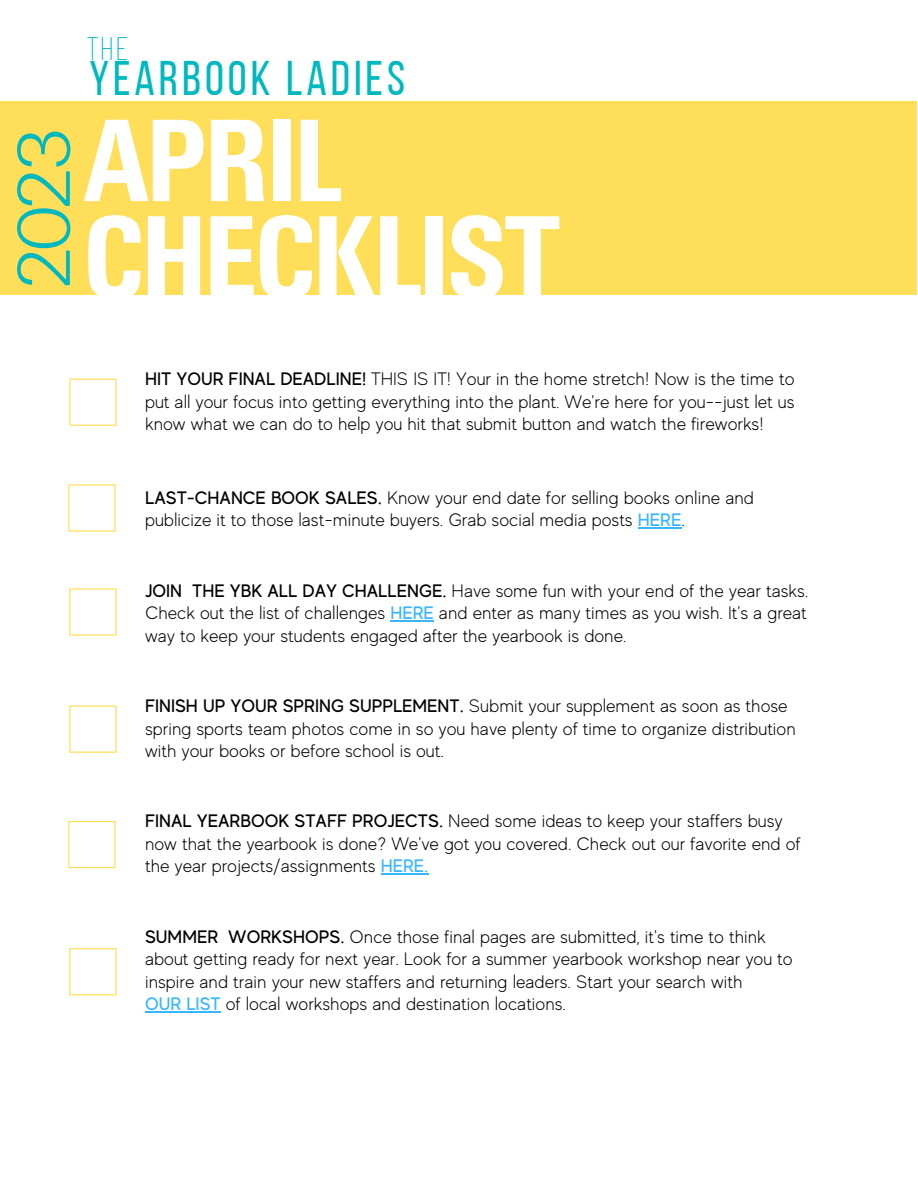
<style>
.page{position:relative;width:918px;height:1188px;background:#fff}
.page>*{position:absolute;margin:0;border:0;box-sizing:border-box;transform-origin:0 0}
.t1{font:700 condensed 121.95px "AHJ Urbano";letter-spacing:-.02em;color:#fff}
.t2{font:300 78.15px "AHJ Urbano";color:#00b8bf}
.t3{font:48.6px "Bebas Neue";letter-spacing:.08em;color:#00b8bf}
.t4{font:100 33.15px "Barlow Condensed";color:#00b8bf}
.t5{font:300 18px/22.5px "MADE Evolve Sans";color:#000}
.s1{font-weight:500}
.s2{font-weight:500;color:#38b6ff}
</style>
<div class="page">
<div style="left:0;top:101px;width:917px;height:194px;background:#ffde59"></div>
<svg style="left:69px;top:379px;width:48px;height:47px"></svg>
<svg style="left:68px;top:484px;width:48px;height:48px"></svg>
<hr style="left:638px;top:527px;width:43px;height:1px;background:#38b6ff">
<svg style="left:69px;top:705px;width:48px;height:48px"></svg>
<svg style="left:68px;top:821px;width:48px;height:47px"></svg>
<hr style="left:381px;top:874px;width:43px;height:1px;background:#38b6ff">
<svg style="left:69px;top:588px;width:48px;height:48px"></svg>
<hr style="left:390px;top:620px;width:44px;height:1px;background:#38b6ff">
<svg style="left:69px;top:948px;width:48px;height:47px"></svg>
<hr style="left:145px;top:1012px;width:76px;height:1px;background:#38b6ff">
<h2 class="t2" style="left:7px;top:292px;width:169px;rotate:-90deg">2023</h2>
<h3 class="t4" style="left:86px;top:27px;width:44px">THE</h3>
<h3 class="t3" style="left:89px;top:59px;width:317px">YEARBOOK LADIES</h3>
<h1 class="t1" style="left:84px;top:104px;width:260px">APRIL</h1>
<h1 class="t1" style="left:84px;top:200px;width:478px">CHECKLIST</h1>
<p class="t5" style="left:145px;top:368px;width:651px;text-align:justify"><span class="s1">HIT YOUR FINAL DEADLINE!</span> THIS IS IT! Your in the home stretch! Now is the time to put all your focus into getting everything into the plant. We're here for you--just let us know what we can do to help you hit that submit button and watch the fireworks!</p>
<p class="t5" style="left:145px;top:486px;width:610px"><span class="s1">LAST-CHANCE BOOK SALES.</span> Know your end date for selling books online and publicize it to those last-minute buyers. Grab social media posts <span class="s2">HERE</span>.</p>
<p class="t5" style="left:145px;top:579px;width:665px;text-align:justify"><span class="s1">JOIN THE YBK ALL DAY CHALLENGE.</span> Have some fun with your end of the year tasks.<br>Check out the list of challenges <span class="s2">HERE</span> and enter as many times as you wish. It's a great way to keep your students engaged after the yearbook is done.</p>
<p class="t5" style="left:145px;top:695px;width:652px"><span class="s1">FINISH UP YOUR SPRING SUPPLEMENT.</span> Submit your supplement as soon as those spring sports team photos come in so you have plenty of time to organize distribution with your books or before school is out.</p>
<p class="t5" style="left:145px;top:810px;width:657px"><span class="s1">FINAL YEARBOOK STAFF PROJECTS.</span> Need some ideas to keep your staffers busy now that the yearbook is done? We've got you covered. Check out our favorite end of the year projects/assignments <span class="s2">HERE.</span></p>
<p class="t5" style="left:145px;top:926px;width:649px"><span class="s1">SUMMER WORKSHOPS.</span> Once those final pages are submitted, it's time to think about getting ready for next year. Look for a summer yearbook workshop near you to inspire and train your new staffers and returning leaders. Start your search with<br><span class="s2">OUR LIST</span> of local workshops and destination locations.</p>
</div>
